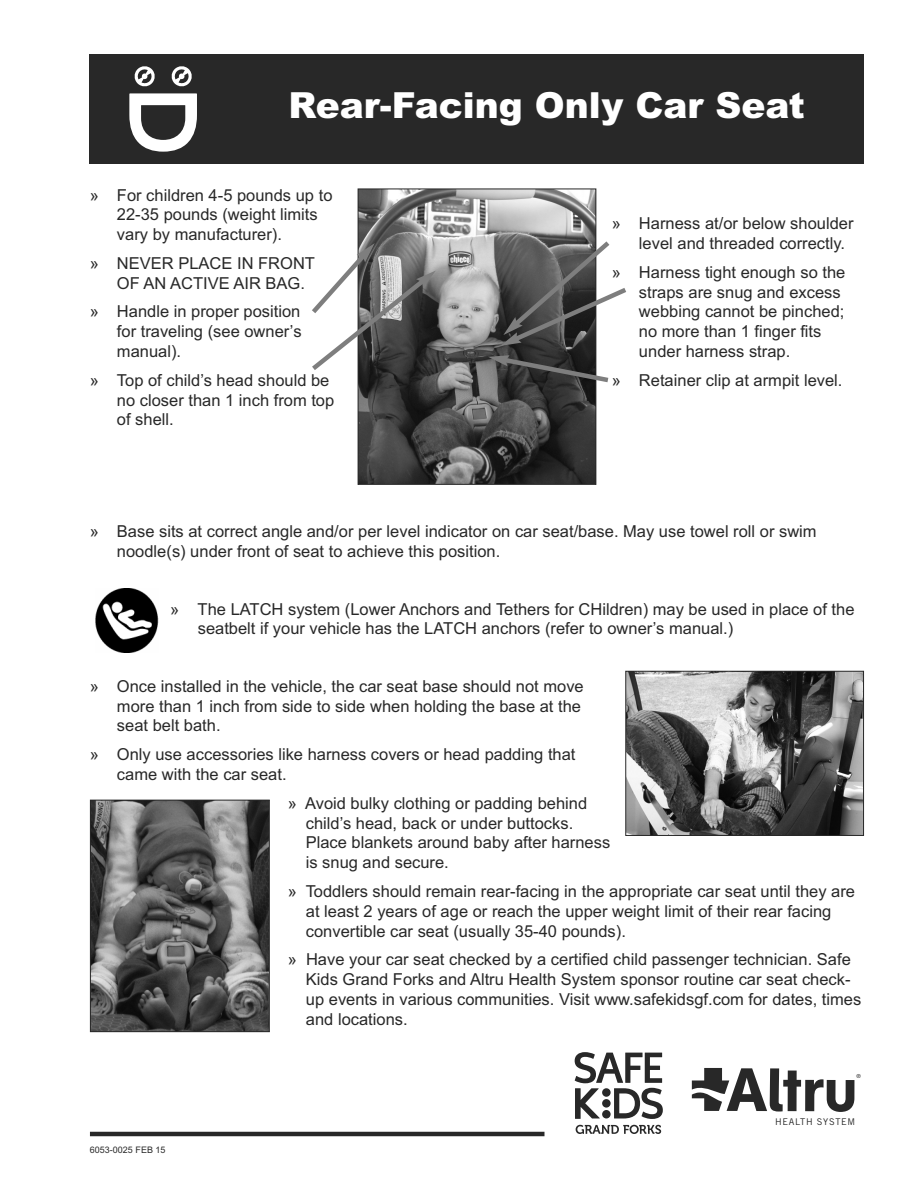
<style>
.page{position:relative;width:918px;height:1188px;background:#fff}
.page>*{position:absolute;margin:0;border:0;box-sizing:border-box;transform-origin:0 0}
.t1{font:500 60.45px "AG Schoolbook";color:#282828}
.t2{font:900 36px "Arial";color:#fff}
.t3{font:16.5px/19.8px "Arial";color:#282828}
.t4{font:9.15px "Trade Gothic";letter-spacing:.075em;color:#282828}
.t5{font:9px "Arial";color:#282828}
.t6{font:5.55px "Trade Gothic";color:#282828}
</style>
<div class="page">
<div style="left:90px;top:54px;width:774px;height:110px;background:#282828"></div>
<hr style="left:90px;top:1132px;width:454px;height:4px;background:#282828">
<svg style="left:692px;top:1068px;width:37px;height:43px"></svg>
<svg style="left:576px;top:1125px;width:85px;height:9px"></svg>
<svg style="left:575px;top:1052px;width:88px;height:67px"></svg>
<svg style="left:129px;top:93px;width:68px;height:59px"></svg>
<svg style="left:134px;top:66px;width:21px;height:21px"></svg>
<svg style="left:171px;top:66px;width:21px;height:21px"></svg>
<img style="left:95px;top:589px;width:64px;height:64px">
<img style="left:627px;top:673px;width:235px;height:161px">
<div style="left:625px;top:671px;width:239px;height:165px;border:1px solid #282828"></div>
<img style="left:92px;top:802px;width:176px;height:228px">
<div style="left:90px;top:800px;width:180px;height:232px;border:1px solid #282828"></div>
<img style="left:360px;top:190px;width:234px;height:293px">
<div style="left:358px;top:188px;width:238px;height:297px;border:1px solid #282828"></div>
<svg style="left:500px;top:237px;width:126px;height:109px"></svg>
<svg style="left:488px;top:355px;width:121px;height:30px;background:#505050"></svg>
<svg style="left:312px;top:243px;width:124px;height:132px"></svg>
<h2 class="t2" style="left:289px;top:85px;width:518px">Rear-Facing Only Car Seat</h2>
<p class="t3" style="left:117px;top:185px;width:217px;text-indent:-27px">» For children 4-5 pounds up to<br>22-35 pounds (weight limits vary by manufacturer).</p>
<p class="t3" style="left:117px;top:253px;width:200px;text-indent:-27px">» NEVER PLACE IN FRONT<br>OF AN ACTIVE AIR BAG.</p>
<p class="t3" style="left:117px;top:302px;width:186px;text-align:justify;text-indent:-27px">» Handle in proper position for traveling (see owner’s manual).</p>
<p class="t3" style="left:117px;top:370px;width:219px;text-indent:-27px">» Top of child’s head should be no closer than 1 inch from top of shell.</p>
<p class="t3" style="left:639px;top:214px;width:216px;text-indent:-27px">» Harness at/or below shoulder level and threaded correctly.</p>
<p class="t3" style="left:639px;top:262px;width:208px;text-indent:-27px">» Harness tight enough so the straps are snug and excess webbing cannot be pinched; no more than 1 finger fits under harness strap.</p>
<p class="t3" style="left:612px;top:370px;width:232px">» Retainer clip at armpit level.</p>
<p class="t3" style="left:117px;top:522px;width:701px;text-indent:-27px">» Base sits at correct angle and/or per level indicator on car seat/base. May use towel roll or swim noodle(s) under front of seat to achieve this position.</p>
<p class="t3" style="left:198px;top:599px;width:658px;text-indent:-28px">» The LATCH system (Lower Anchors and Tethers for CHildren) may be used in place of the seatbelt if your vehicle has the LATCH anchors (refer to owner’s manual.)</p>
<p class="t3" style="left:117px;top:676px;width:468px;text-indent:-27px">» Once installed in the vehicle, the car seat base should not move more than 1 inch from side to side when holding the base at the seat belt bath.</p>
<p class="t3" style="left:117px;top:745px;width:460px;text-indent:-27px">» Only use accessories like harness covers or head padding that came with the car seat.</p>
<p class="t3" style="left:306px;top:793px;width:306px;text-indent:-18px">» Avoid bulky clothing or padding behind child’s head, back or under buttocks.<br>Place blankets around baby after harness is snug and secure.</p>
<p class="t3" style="left:306px;top:881px;width:551px;text-indent:-18px">» Toddlers should remain rear-facing in the appropriate car seat until they are at least 2 years of age or reach the upper weight limit of their rear facing convertible car seat (usually 35-40 pounds).</p>
<p class="t3" style="left:306px;top:950px;width:557px;text-indent:-18px">» Have your car seat checked by a certified child passenger technician. Safe Kids Grand Forks and Altru Health System sponsor routine car seat check&shy;up events in various communities. Visit www.safekidsgf.com for dates, times and locations.</p>
<p class="t5" style="left:90px;top:1144px;width:77px">6053-0025 FEB 15</p>
<h1 class="t1" style="left:727px;top:1068px;width:132px">Altru</h1>
<p class="t4" style="left:775px;top:1118px;width:81px">HEALTH SYSTEM</p>
<p class="t6" style="left:856px;top:1074px;width:6px">®</p>
</div>
